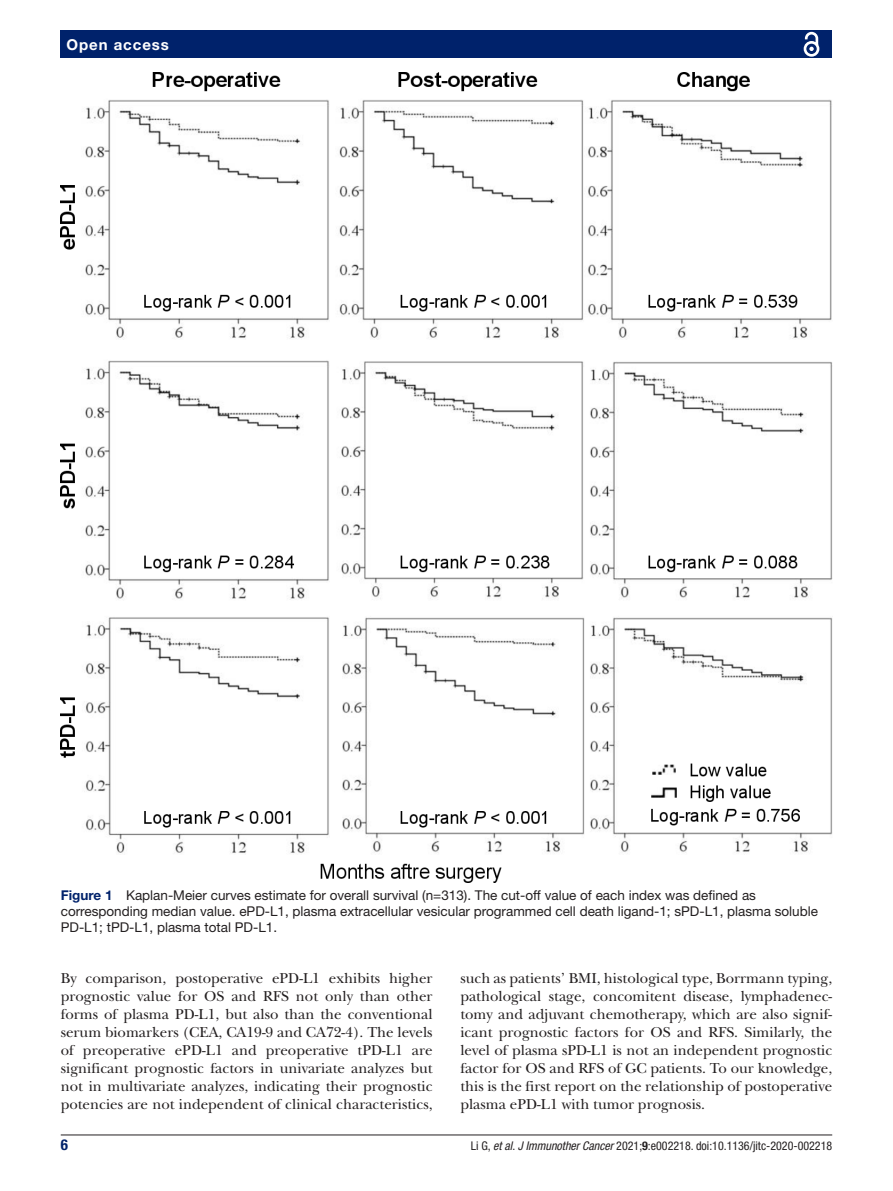
<style>
.page{position:relative;width:893px;height:1191px;background:#fff}
.page>*{position:absolute;margin:0;border:0;box-sizing:border-box;transform-origin:0 0}
.t1{font:15px/18px "New Baskerville";color:#231f20;text-align:justify}
.t2{font:700 15px "Helvetica Neue LT Std";letter-spacing:.065em;color:#fff}
.t3{font:700 condensed 15px "Helvetica Neue LT Std";color:#00226b}
.t4{font:13.5px/16.2px "Helvetica Neue LT Std";color:#231f20}
.t5{font:condensed 12px "Helvetica Neue LT Std";color:#231f20}
.s1{font-weight:700;color:#00226b}
.s2{font-style:italic}
.s3{font-weight:700}
</style>
<div class="page">
<hr style="left:61px;top:1134px;width:771px;height:1px;background:#231f20">
<div style="left:61px;top:31px;width:771px;height:27px;background:#00226b"></div>
<svg style="left:803px;top:31px;width:17px;height:26px"></svg>
<img style="left:61px;top:73px;width:771px;height:809px">
<p class="t2" style="left:66px;top:35px;width:104px">Open access</p>
<p class="t4" style="left:61px;top:887px;width:759px"><span class="s1">Figure 1</span> Kaplan-Meier curves estimate for overall survival (n=313). The cut-off value of each index was defined as corresponding median value. ePD-L1, plasma extracellular vesicular programmed cell death ligand-1; sPD-L1, plasma soluble<br>PD-L1; tPD-L1, plasma total PD-L1.</p>
<p class="t1" style="left:61px;top:969px;width:373px">By comparison, postoperative ePD-L1 exhibits higher prognostic value for OS and RFS not only than other forms of plasma PD-L1, but also than the conventional serum biomarkers (CEA, CA19-9 and CA72-4). The levels of preoperative ePD-L1 and preoperative tPD-L1 are significant prognostic factors in univariate analyzes but not in multivariate analyzes, indicating their prognostic potencies are not independent of clinical characteristics,</p>
<p class="t1" style="left:460px;top:969px;width:373px">such as patients’ BMI, histological type, Borrmann typing, pathological stage, concomitent disease, lymphadenec&shy;tomy and adjuvant chemotherapy, which are also signif&shy;icant prognostic factors for OS and RFS. Similarly, the level of plasma sPD-L1 is not an independent prognostic factor for OS and RFS of GC patients. To our knowledge, this is the first report on the relationship of postoperative plasma ePD-L1 with tumor prognosis.</p>
<p class="t3" style="left:61px;top:1135px;width:9px">6</p>
<p class="t5" style="left:471px;top:1138px;width:363px">Li G, <span class="s2">et al</span>. <span class="s2">J Immunother Cancer</span> 2021;<span class="s3">9</span>:e002218. doi:10.1136/jitc-2020-002218</p>
</div>
